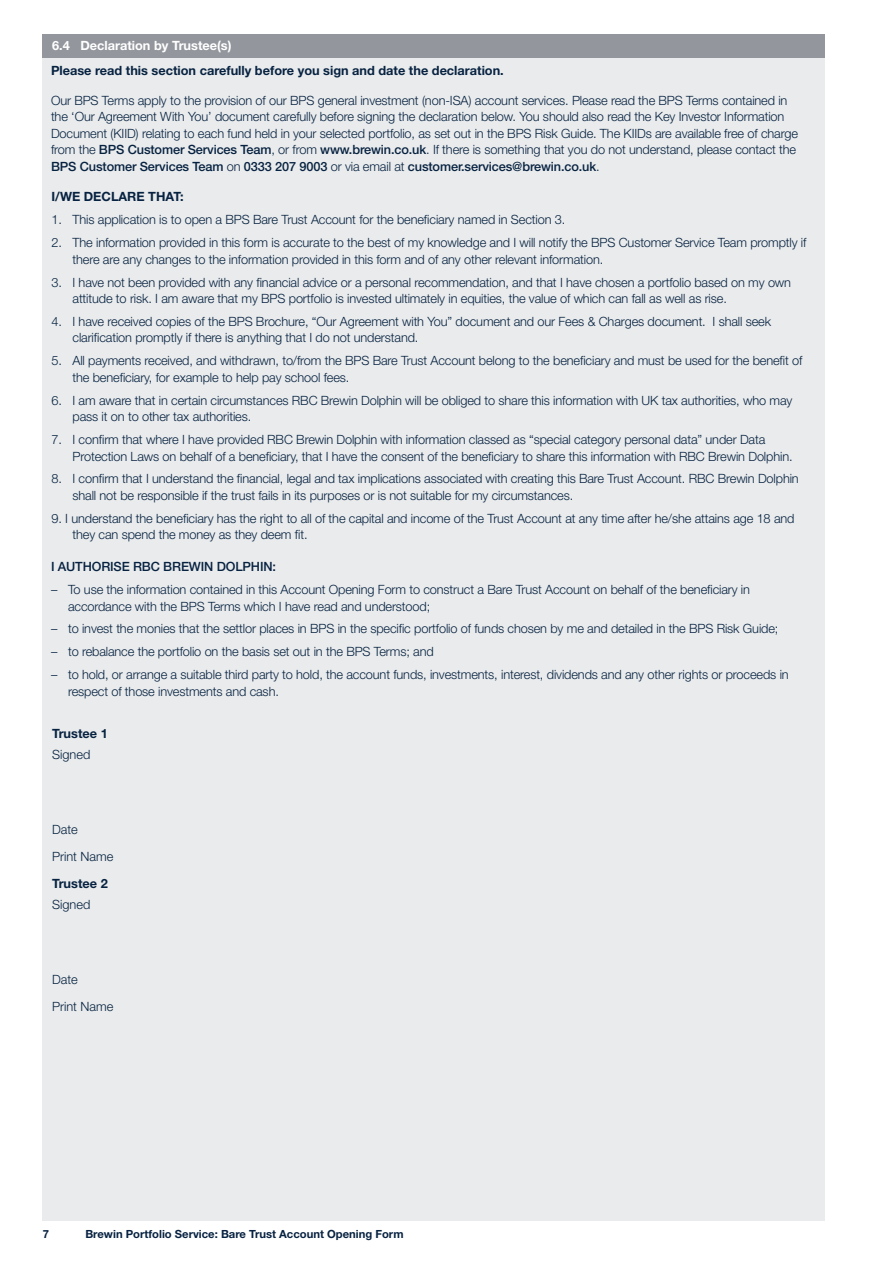
<style>
.page{position:relative;width:893px;height:1263px;background:#fff}
.page>*{position:absolute;margin:0;border:0;box-sizing:border-box;transform-origin:0 0}
.t1{font:300 12.75px/16.5px "Helvetica Neue LT Std";letter-spacing:-.01em;color:#072241}
.t2{font:700 12.75px "Helvetica Neue LT Std";color:#072241}
.t3{font:500 12.75px "Helvetica Neue LT Std";letter-spacing:-.01em;color:#072241}
.t4{font:700 12.75px "Helvetica Neue LT Std";color:#fff}
.t5{font:700 11.25px "Helvetica Neue LT Std";color:#072241}
.s1{font-weight:500}
</style>
<div class="page">
<div style="left:43px;top:34px;width:782px;height:1186px;background:#e9ebec"></div>
<div style="left:43px;top:34px;width:782px;height:23px;background:#93979d"></div>
<p class="t4" style="left:52px;top:38px;width:181px">6.4 Declaration by Trustee(s)</p>
<p class="t2" style="left:51px;top:63px;width:454px">Please read this section carefully before you sign and date the declaration.</p>
<p class="t1" style="left:51px;top:92px;width:749px">Our BPS Terms apply to the provision of our BPS general investment (non-ISA) account services. Please read the BPS Terms contained in the ‘Our Agreement With You’ document carefully before signing the declaration below. You should also read the Key Investor Information Document (KIID) relating to each fund held in your selected portfolio, as set out in the BPS Risk Guide. The KIIDs are available free of charge from the <span class="s1">BPS Customer Services Team</span>, or from <span class="s1">www.brewin.co.uk</span>. If there is something that you do not understand, please contact the <span class="s1">BPS Customer Services Team</span> on <span class="s1">0333 207 9003</span> or via email at <span class="s1">customer.services@brewin.co.uk</span>.</p>
<p class="t2" style="left:52px;top:189px;width:134px">I/WE DECLARE THAT:</p>
<p class="t1" style="left:52px;top:211px;width:515px">1. This application is to open a BPS Bare Trust Account for the beneficiary named in Section 3.</p>
<p class="t1" style="left:73px;top:234px;width:735px;text-indent:-21px">2. The information provided in this form is accurate to the best of my knowledge and I will notify the BPS Customer Service Team promptly if there are any changes to the information provided in this form and of any other relevant information.</p>
<p class="t1" style="left:73px;top:273px;width:720px;text-indent:-21px">3. I have not been provided with any financial advice or a personal recommendation, and that I have chosen a portfolio based on my own attitude to risk. I am aware that my BPS portfolio is invested ultimately in equities, the value of which can fall as well as rise.</p>
<p class="t1" style="left:73px;top:313px;width:700px;text-indent:-21px">4. I have received copies of the BPS Brochure, “Our Agreement with You” document and our Fees &amp; Charges document. I shall seek clarification promptly if there is anything that I do not understand.</p>
<p class="t1" style="left:73px;top:352px;width:731px;text-indent:-21px">5. All payments received, and withdrawn, to/from the BPS Bare Trust Account belong to the beneficiary and must be used for the benefit of the beneficiary, for example to help pay school fees.</p>
<p class="t1" style="left:73px;top:392px;width:721px;text-indent:-21px">6. I am aware that in certain circumstances RBC Brewin Dolphin will be obliged to share this information with UK tax authorities, who may pass it on to other tax authorities.</p>
<p class="t1" style="left:73px;top:431px;width:722px;text-indent:-21px">7. I confirm that where I have provided RBC Brewin Dolphin with information classed as “special category personal data” under Data<br>Protection Laws on behalf of a beneficiary, that I have the consent of the beneficiary to share this information with RBC Brewin Dolphin.</p>
<p class="t1" style="left:73px;top:470px;width:728px;text-indent:-21px">8. I confirm that I understand the financial, legal and tax implications associated with creating this Bare Trust Account. RBC Brewin Dolphin shall not be responsible if the trust fails in its purposes or is not suitable for my circumstances.</p>
<p class="t1" style="left:73px;top:510px;width:723px;text-indent:-21px">9. I understand the beneficiary has the right to all of the capital and income of the Trust Account at any time after he/she attains age 18 and they can spend the money as they deem fit.</p>
<p class="t3" style="left:51px;top:559px;width:227px">I AUTHORISE RBC BREWIN DOLPHIN:</p>
<p class="t1" style="left:68px;top:581px;width:683px;text-indent:-17px">– To use the information contained in this Account Opening Form to construct a Bare Trust Account on behalf of the beneficiary in accordance with the BPS Terms which I have read and understood;</p>
<p class="t1" style="left:51px;top:620px;width:729px">– to invest the monies that the settlor places in BPS in the specific portfolio of funds chosen by me and detailed in the BPS Risk Guide;</p>
<p class="t1" style="left:51px;top:643px;width:384px">– to rebalance the portfolio on the basis set out in the BPS Terms; and</p>
<p class="t1" style="left:68px;top:666px;width:722px;text-indent:-17px">– to hold, or arrange a suitable third party to hold, the account funds, investments, interest, dividends and any other rights or proceeds in respect of those investments and cash.</p>
<p class="t2" style="left:52px;top:726px;width:57px">Trustee 1</p>
<p class="t1" style="left:52px;top:746px;width:40px">Signed</p>
<p class="t1" style="left:52px;top:816px;width:63px;line-height:27px">Date<br>Print Name</p>
<p class="t2" style="left:52px;top:876px;width:57px">Trustee 2</p>
<p class="t1" style="left:52px;top:896px;width:40px">Signed</p>
<p class="t1" style="left:52px;top:966px;width:63px;line-height:27px">Date<br>Print Name</p>
<p class="t5" style="left:43px;top:1227px;width:8px">7</p>
<p class="t5" style="left:85px;top:1227px;width:320px">Brewin Portfolio Service: Bare Trust Account Opening Form</p>
</div>
